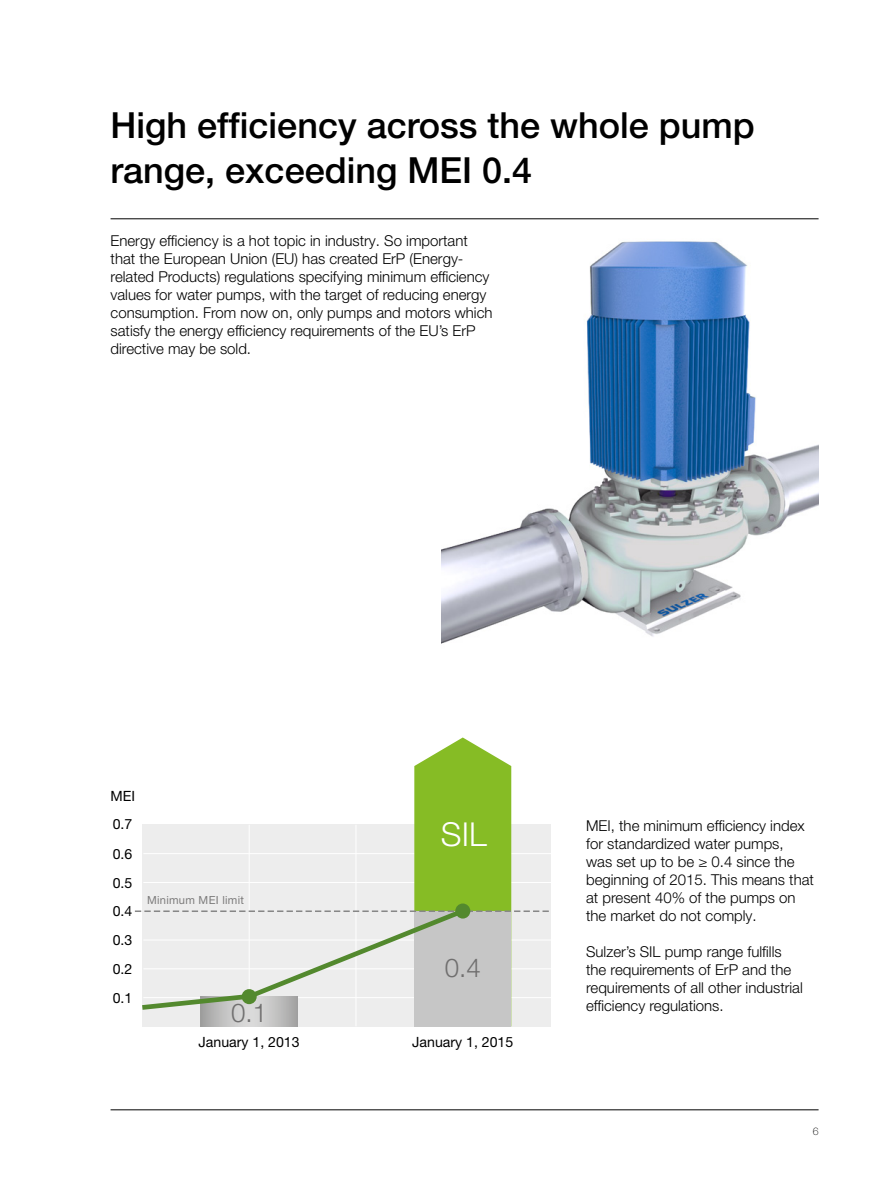
<style>
.page{position:relative;width:893px;height:1191px;background:#fff}
.page>*{position:absolute;margin:0;border:0;box-sizing:border-box;transform-origin:0 0}
.t1{font:500 36px/45px "Helvetica Neue LT Pro";color:#000}
.t2{font:300 33px "Helvetica Neue LT Pro";color:#fff}
.t3{font:300 25.95px "Helvetica Neue LT Pro";color:#706f6f}
.Body_text{font:300 15px/18px "Helvetica Neue LT Pro";color:#000}
.t4{font:14.1px "Helvetica Neue LT Pro";color:#000}
.t5{font:11.25px "Helvetica Neue LT Pro";letter-spacing:.025em;color:#7c7b7b}
.t6{font:100 10.5px "Helvetica Neue LT Pro";color:#000}
</style>
<div class="page">
<hr style="left:111px;top:218px;width:708px;height:1px;background:#000">
<hr style="left:111px;top:1109px;width:708px;height:1px;background:#000">
<img style="left:441px;top:241px;width:378px;height:403px">
<svg style="left:135px;top:737px;width:416px;height:289px"></svg>
<div style="left:455px;top:903px;width:15px;height:15px;background:#53892e;border-radius:50%"></div>
<p class="t1" style="left:111px;top:102px;width:646px">High efficiency across the whole pump range, exceeding MEI 0.4</p>
<p class="Body_text" style="left:111px;top:231px;width:384px">Energy efficiency is a hot topic in industry. So important that the European Union (EU) has created ErP (Energy&shy;related Products) regulations specifying minimum efficiency values for water pumps, with the target of reducing energy consumption. From now on, only pumps and motors which satisfy the energy efficiency requirements of the EU’s ErP directive may be sold.</p>
<p class="t4" style="left:111px;top:786px;width:26px">MEI</p>
<p class="t4" style="left:113px;top:815px;width:21px">0.7</p>
<p class="t4" style="left:113px;top:845px;width:21px">0.6</p>
<p class="t4" style="left:113px;top:874px;width:21px">0.5</p>
<p class="t4" style="left:113px;top:902px;width:21px">0.4</p>
<p class="t4" style="left:113px;top:931px;width:21px">0.3</p>
<p class="t4" style="left:113px;top:960px;width:21px">0.2</p>
<p class="t4" style="left:113px;top:989px;width:21px">0.1</p>
<p class="t5" style="left:147px;top:893px;width:98px">Minimum MEI limit</p>
<p class="t3" style="left:231px;top:996px;width:38px">0.1</p>
<p class="t4" style="left:199px;top:1033px;width:103px">January 1, 2013</p>
<p class="t2" style="left:441px;top:814px;width:47px">SIL</p>
<p class="t3" style="left:445px;top:952px;width:38px">0.4</p>
<p class="t4" style="left:412px;top:1033px;width:103px">January 1, 2015</p>
<p class="Body_text" style="left:586px;top:816px;width:229px">MEI, the minimum efficiency index for standardized water pumps,<br>was set up to be ≥ 0.4 since the beginning of 2015. This means that at present 40% of the pumps on the market do not comply.</p>
<p class="Body_text" style="left:586px;top:942px;width:218px">Sulzer’s SIL pump range fulfills the requirements of ErP and the requirements of all other industrial efficiency regulations.</p>
<p class="t6" style="left:813px;top:1124px;width:7px">6</p>
</div>
